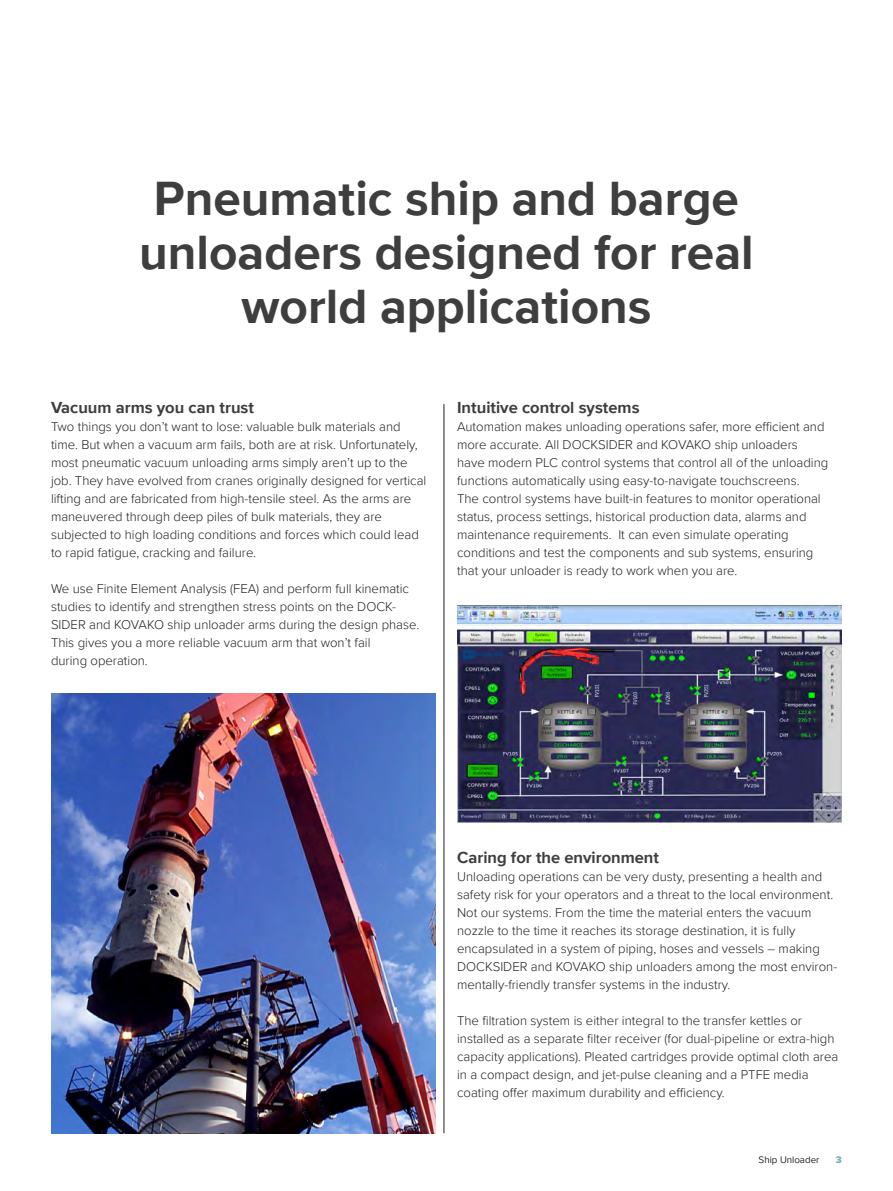
<style>
.page{position:relative;width:893px;height:1191px;background:#fff}
.page>*{position:absolute;margin:0;border:0;box-sizing:border-box;transform-origin:0 0}
.Headline__black{font:700 49.5px/54px "Proxima Nova";color:#3e3e3f;text-align:center}
.Body{font:700 16.5px "Proxima Nova";color:#3e3e3f}
.Body-2{font:300 13.2px/18px "Proxima Nova";color:#231f20}
.t1{font:9.75px "Proxima Nova";color:#231f20}
.t2{font:900 9.75px "Proxima Nova";color:#81adbc}
</style>
<div class="page">
<img style="left:51px;top:693px;width:385px;height:440px">
<img style="left:457px;top:605px;width:385px;height:217px">
<hr style="left:444px;top:404px;width:1px;height:729px;background:#231f20">
<p class="Headline__black" style="left:139px;top:170px;width:616px">Pneumatic ship and barge unloaders designed for real world applications</p>
<p class="Body" style="left:51px;top:395px;width:205px">Vacuum arms you can trust</p>
<p class="Body-2" style="left:51px;top:416px;width:377px">Two things you don’t want to lose: valuable bulk materials and time. But when a vacuum arm fails, both are at risk. Unfortunately, most pneumatic vacuum unloading arms simply aren’t up to the job. They have evolved from cranes originally designed for vertical lifting and are fabricated from high-tensile steel. As the arms are maneuvered through deep piles of bulk materials, they are subjected to high loading conditions and forces which could lead to rapid fatigue, cracking and failure.</p>
<p class="Body-2" style="left:51px;top:578px;width:370px">We use Finite Element Analysis (FEA) and perform full kinematic studies to identify and strengthen stress points on the DOCK-SIDER and KOVAKO ship unloader arms during the design phase.<br>This gives you a more reliable vacuum arm that won’t fail<br>during operation.</p>
<p class="Body" style="left:457px;top:395px;width:184px">Intuitive control systems</p>
<p class="Body-2" style="left:457px;top:416px;width:373px">Automation makes unloading operations safer, more efficient and more accurate. All DOCKSIDER and KOVAKO ship unloaders have modern PLC control systems that control all of the unloading functions automatically using easy-to-navigate touchscreens.<br>The control systems have built-in features to monitor operational status, process settings, historical production data, alarms and maintenance requirements. It can even simulate operating conditions and test the components and sub systems, ensuring that your unloader is ready to work when you are.</p>
<p class="Body" style="left:457px;top:845px;width:203px">Caring for the environment</p>
<p class="Body-2" style="left:457px;top:866px;width:382px">Unloading operations can be very dusty, presenting a health and safety risk for your operators and a threat to the local environment.<br>Not our systems. From the time the material enters the vacuum nozzle to the time it reaches its storage destination, it is fully encapsulated in a system of piping, hoses and vessels – making DOCKSIDER and KOVAKO ship unloaders among the most environ&shy;mentally-friendly transfer systems in the industry.</p>
<p class="Body-2" style="left:457px;top:1010px;width:383px">The filtration system is either integral to the transfer kettles or installed as a separate filter receiver (for dual-pipeline or extra-high capacity applications). Pleated cartridges provide optimal cloth area in a compact design, and jet-pulse cleaning and a PTFE media coating offer maximum durability and efficiency.</p>
<p class="t1" style="left:759px;top:1152px;width:62px">Ship Unloader</p>
<p class="t2" style="left:836px;top:1152px;width:8px">3</p>
</div>
